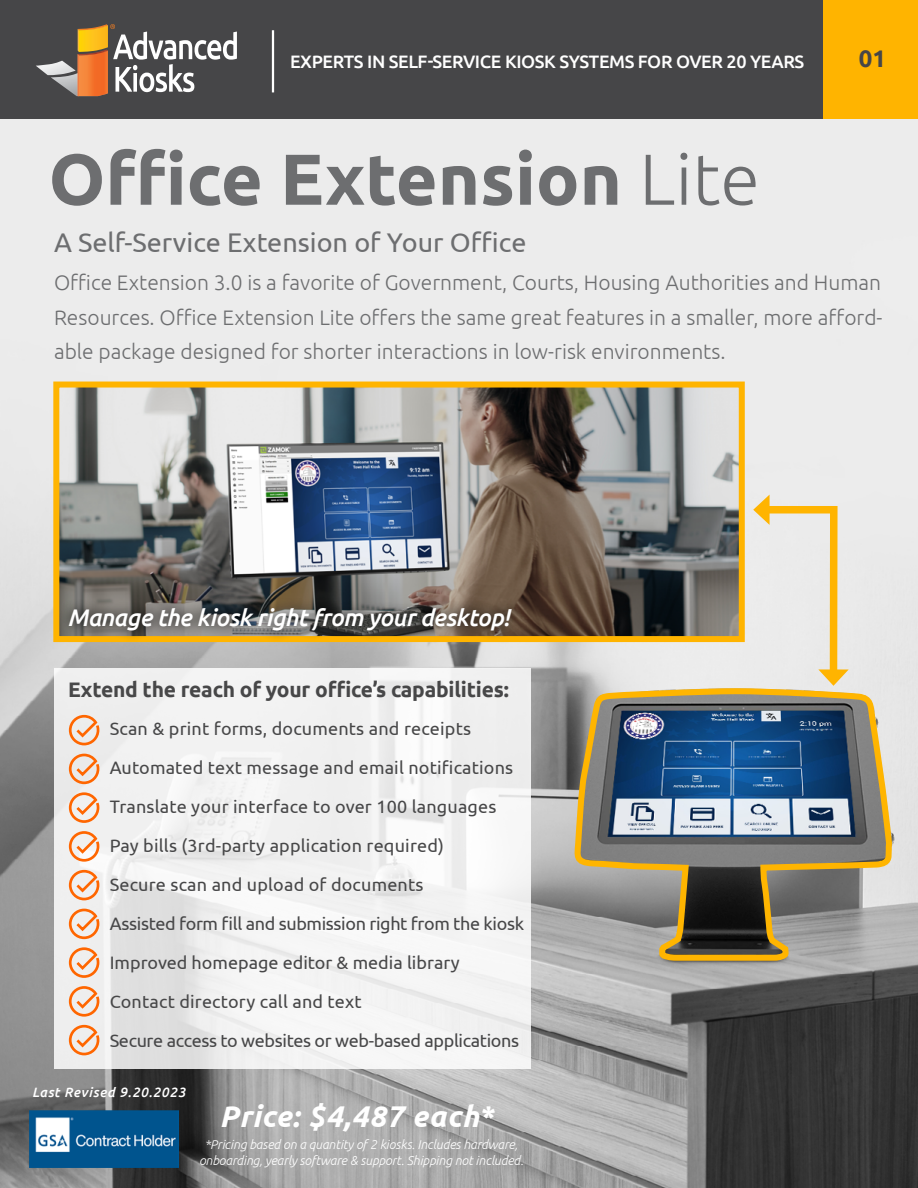
<style>
.page{position:relative;width:918px;height:1188px;background:#fff}
.page>*{position:absolute;margin:0;border:0;box-sizing:border-box;transform-origin:0 0}
.t1{font:700 72px "Ubuntu";color:#6d6e70}
.t2{font:italic 700 30px "Ubuntu";letter-spacing:.02em;color:#fff}
.t3{font:27px "Ubuntu";color:#6d6e70}
.t4{font:italic 500 24px "Ubuntu";letter-spacing:-.02em;color:#fff}
.t5{font:700 24px "Ubuntu";color:#464648}
.t6{font:300 21px/34.5px "Ubuntu";color:#6d6e70;text-align:justify}
.t7{font:700 21px "Ubuntu";letter-spacing:-.01em;color:#474748}
.t8{font:18px/39px "Ubuntu";letter-spacing:.01em;color:#474748}
.t9{font:500 18px "Ubuntu";letter-spacing:-.02em;color:#fff}
.t10{font:italic 500 13.5px "Ubuntu";letter-spacing:.05em;color:#fff}
.t11{font:italic 300 12.75px/15.3px "Ubuntu";letter-spacing:-.01em;color:#fff;text-align:center}
.s1{font-weight:300}
</style>
<div class="page">
<img style="left:0;top:119px;width:918px;height:1069px">
<img style="left:29px;top:1110px;width:150px;height:57px">
<svg style="left:54px;top:669px;width:476px;height:400px;fill:#f2f2f2"></svg>
<img style="left:561px;top:665px;width:349px;height:316px">
<svg style="left:571px;top:685px;width:324px;height:279px"></svg>
<svg style="left:753px;top:495px;width:96px;height:191px"></svg>
<img style="left:60px;top:389px;width:678px;height:246px">
<div style="left:53px;top:382px;width:692px;height:260px;border:6px solid #ffb400"></div>
<div style="left:0;top:0;width:918px;height:119px;background:#464648"></div>
<hr style="left:272px;top:30px;width:2px;height:62px;background:#fff">
<img style="left:51px;top:73px;width:27px;height:23px">
<img style="left:36px;top:61px;width:40px;height:14px">
<svg style="left:78px;top:24px;width:159px;height:72px"></svg>
<div style="left:823px;top:0;width:95px;height:119px;background:#ffb400"></div>
<svg style="left:68px;top:714px;width:32px;height:32px"></svg>
<svg style="left:68px;top:869px;width:32px;height:32px"></svg>
<svg style="left:68px;top:753px;width:32px;height:32px"></svg>
<svg style="left:68px;top:908px;width:32px;height:32px"></svg>
<svg style="left:68px;top:792px;width:32px;height:32px"></svg>
<svg style="left:68px;top:947px;width:32px;height:32px"></svg>
<svg style="left:68px;top:830px;width:32px;height:32px"></svg>
<svg style="left:68px;top:985px;width:32px;height:32px"></svg>
<svg style="left:68px;top:1024px;width:32px;height:32px"></svg>
<div style="left:58px;top:596px;width:466px;height:47px;background:#000;opacity:.9"></div>
<p class="t9" style="left:290px;top:50px;width:516px">EXPERTS IN SELF-SERVICE KIOSK SYSTEMS FOR OVER 20 YEARS</p>
<h3 class="t5" style="left:859px;top:44px;width:29px">01</h3>
<h1 class="t1" style="left:49px;top:135px;width:713px">Office Extension <span class="s1">Lite</span></h1>
<h3 class="t3" style="left:54px;top:226px;width:474px">A Self-Service Extension of Your Office</h3>
<p class="t6" style="left:54px;top:265px;width:830px">Office Extension 3.0 is a favorite of Government, Courts, Housing Authorities and Human Resources. Office Extension Lite offers the same great features in a smaller, more afford&shy;able package designed for shorter interactions in low-risk environments.</p>
<h3 class="t4" style="left:68px;top:603px;width:444px">Manage the kiosk right from your desktop!</h3>
<p class="t7" style="left:68px;top:677px;width:442px">Extend the reach of your office’s capabilities:</p>
<p class="t8" style="left:110px;top:708px;width:416px">Scan &amp; print forms, documents and receipts Automated text message and email notifications Translate your interface to over 100 languages Pay bills (3rd-party application required)<br>Secure scan and upload of documents<br>Assisted form fill and submission right from the kiosk Improved homepage editor &amp; media library Contact directory call and text<br>Secure access to websites or web-based applications</p>
<p class="t10" style="left:32px;top:1084px;width:155px">Last Revised 9.20.2023</p>
<h2 class="t2" style="left:220px;top:1098px;width:276px">Price: $4,487 each*</h2>
<p class="t11" style="left:199px;top:1137px;width:326px">*Pricing based on a quantity of 2 kiosks. Includes hardware, onboarding, yearly software &amp; support. Shipping not included.</p>
</div>
